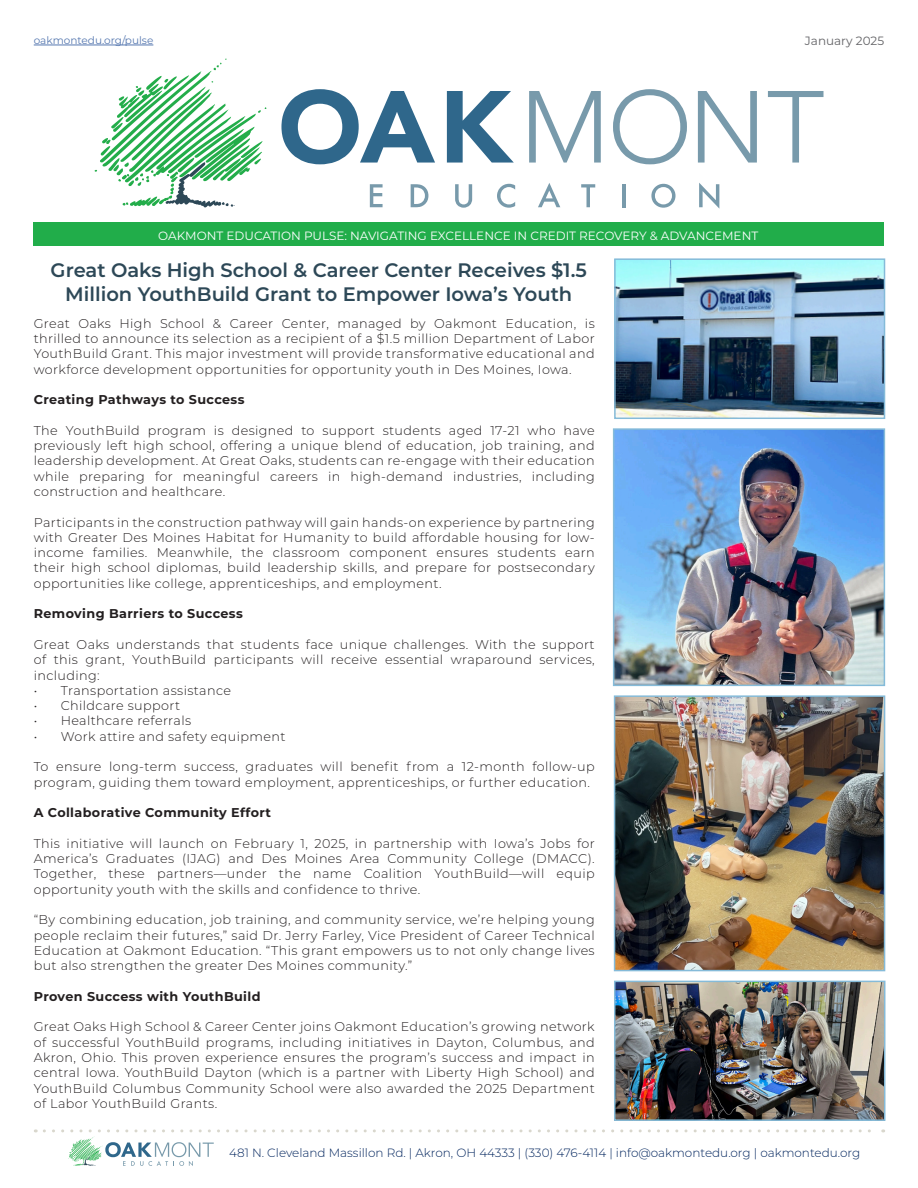
<style>
.page{position:relative;width:918px;height:1188px;background:#fff}
.page>*{position:absolute;margin:0;border:0;box-sizing:border-box;transform-origin:0 0}
.Headers{font:600 19.5px/23.4px "Montserrat";color:#2d4857;text-align:center}
.Body{font:300 12.75px/15.3px "Montserrat";letter-spacing:.03em;color:#231f20;text-align:justify}
.Body-2{font:700 12.75px "Montserrat";letter-spacing:.03em;color:#231f20}
.t1{font:300 12px "Montserrat";color:#00245d}
.t2{font:12px "Montserrat";color:#fff}
.t3{font:12px "Montserrat";color:#636366}
.t4{font:10.5px "Montserrat";color:#5678b0}
</style>
<div class="page">
<svg style="left:281px;top:89px;width:154px;height:75px"></svg>
<svg style="left:447px;top:91px;width:67px;height:72px"></svg>
<svg style="left:529px;top:91px;width:72px;height:72px"></svg>
<svg style="left:613px;top:89px;width:74px;height:75px"></svg>
<svg style="left:698px;top:91px;width:59px;height:72px"></svg>
<svg style="left:768px;top:91px;width:56px;height:72px"></svg>
<svg style="left:370px;top:184px;width:13px;height:23px"></svg>
<svg style="left:411px;top:184px;width:17px;height:23px"></svg>
<svg style="left:455px;top:184px;width:17px;height:24px"></svg>
<svg style="left:497px;top:184px;width:18px;height:24px"></svg>
<svg style="left:538px;top:183px;width:22px;height:24px"></svg>
<svg style="left:581px;top:184px;width:14px;height:23px"></svg>
<hr style="left:622px;top:184px;width:4px;height:23px;background:#789aab">
<svg style="left:651px;top:184px;width:25px;height:24px"></svg>
<svg style="left:699px;top:183px;width:20px;height:25px"></svg>
<svg style="left:95px;top:59px;width:172px;height:149px"></svg>
<hr style="left:34px;top:45px;width:119px;height:1px;background:#5678b0">
<div style="left:33px;top:222px;width:851px;height:24px;background:#21ad4a"></div>
<svg style="left:44px;top:1129px;width:840px;height:37px"></svg>
<img style="left:616px;top:431px;width:266px;height:252px">
<div style="left:613px;top:428px;width:272px;height:258px;border:2px solid #85bbd9"></div>
<img style="left:617px;top:698px;width:265px;height:270px">
<div style="left:614px;top:695px;width:271px;height:276px;border:2px solid #85bbd9"></div>
<img style="left:617px;top:984px;width:265px;height:134px">
<div style="left:614px;top:981px;width:271px;height:140px;border:2px solid #85bbd9"></div>
<img style="left:617px;top:261px;width:265px;height:155px">
<div style="left:614px;top:258px;width:271px;height:161px;border:2px solid #85bbd9"></div>
<p class="t4" style="left:34px;top:33px;width:121px">oakmontedu.org/pulse</p>
<p class="t3" style="left:805px;top:33px;width:81px">January 2025</p>
<p class="t2" style="left:158px;top:228px;width:602px">OAKMONT EDUCATION PULSE: NAVIGATING EXCELLENCE IN CREDIT RECOVERY &amp; ADVANCEMENT</p>
<p class="Headers" style="left:51px;top:258px;width:538px">Great Oaks High School &amp; Career Center Receives $1.5<br>Million YouthBuild Grant to Empower Iowa’s Youth</p>
<p class="Body" style="left:34px;top:315px;width:563px">Great Oaks High School &amp; Career Center, managed by Oakmont Education, is thrilled to announce its selection as a recipient of a $1.5 million Department of Labor YouthBuild Grant. This major investment will provide transformative educational and workforce development opportunities for opportunity youth in Des Moines, Iowa.</p>
<p class="Body-2" style="left:34px;top:390px;width:212px">Creating Pathways to Success</p>
<p class="Body" style="left:34px;top:422px;width:563px">The YouthBuild program is designed to support students aged 17-21 who have previously left high school, offering a unique blend of education, job training, and leadership development. At Great Oaks, students can re-engage with their education while preparing for meaningful careers in high-demand industries, including construction and healthcare.</p>
<p class="Body" style="left:34px;top:514px;width:563px">Participants in the construction pathway will gain hands-on experience by partnering with Greater Des Moines Habitat for Humanity to build affordable housing for low&shy;income families. Meanwhile, the classroom component ensures students earn their high school diplomas, build leadership skills, and prepare for postsecondary opportunities like college, apprenticeships, and employment.</p>
<p class="Body-2" style="left:34px;top:605px;width:211px">Removing Barriers to Success</p>
<p class="Body" style="left:34px;top:636px;width:563px">Great Oaks understands that students face unique challenges. With the support of this grant, YouthBuild participants will receive essential wraparound services, including:</p>
<p class="Body" style="left:34px;top:682px;width:199px">• Transportation assistance</p>
<p class="Body" style="left:34px;top:698px;width:148px">• Childcare support</p>
<p class="Body" style="left:34px;top:713px;width:159px">• Healthcare referrals</p>
<p class="Body" style="left:34px;top:728px;width:253px">• Work attire and safety equipment</p>
<p class="Body" style="left:34px;top:759px;width:562px">To ensure long-term success, graduates will benefit from a 12-month follow-up program, guiding them toward employment, apprenticeships, or further education.</p>
<p class="Body-2" style="left:34px;top:804px;width:239px">A Collaborative Community Effort</p>
<p class="Body" style="left:34px;top:835px;width:563px">This initiative will launch on February 1, 2025, in partnership with Iowa’s Jobs for America’s Graduates (IJAG) and Des Moines Area Community College (DMACC).<br>Together, these partners—under the name Coalition YouthBuild—will equip opportunity youth with the skills and confidence to thrive.</p>
<p class="Body" style="left:34px;top:912px;width:563px">“By combining education, job training, and community service, we’re helping young people reclaim their futures,” said Dr. Jerry Farley, Vice President of Career Technical Education at Oakmont Education. “This grant empowers us to not only change lives but also strengthen the greater Des Moines community.”</p>
<p class="Body-2" style="left:34px;top:987px;width:228px">Proven Success with YouthBuild</p>
<p class="Body" style="left:34px;top:1019px;width:563px">Great Oaks High School &amp; Career Center joins Oakmont Education’s growing network of successful YouthBuild programs, including initiatives in Dayton, Columbus, and Akron, Ohio. This proven experience ensures the program’s success and impact in central Iowa. YouthBuild Dayton (which is a partner with Liberty High School) and YouthBuild Columbus Community School were also awarded the 2025 Department of Labor YouthBuild Grants.</p>
<p class="t1" style="left:229px;top:1144px;width:633px">481 N. Cleveland Massillon Rd. | Akron, OH 44333 | (330) 476-4114 | info@oakmontedu.org | oakmontedu.org</p>
</div>
